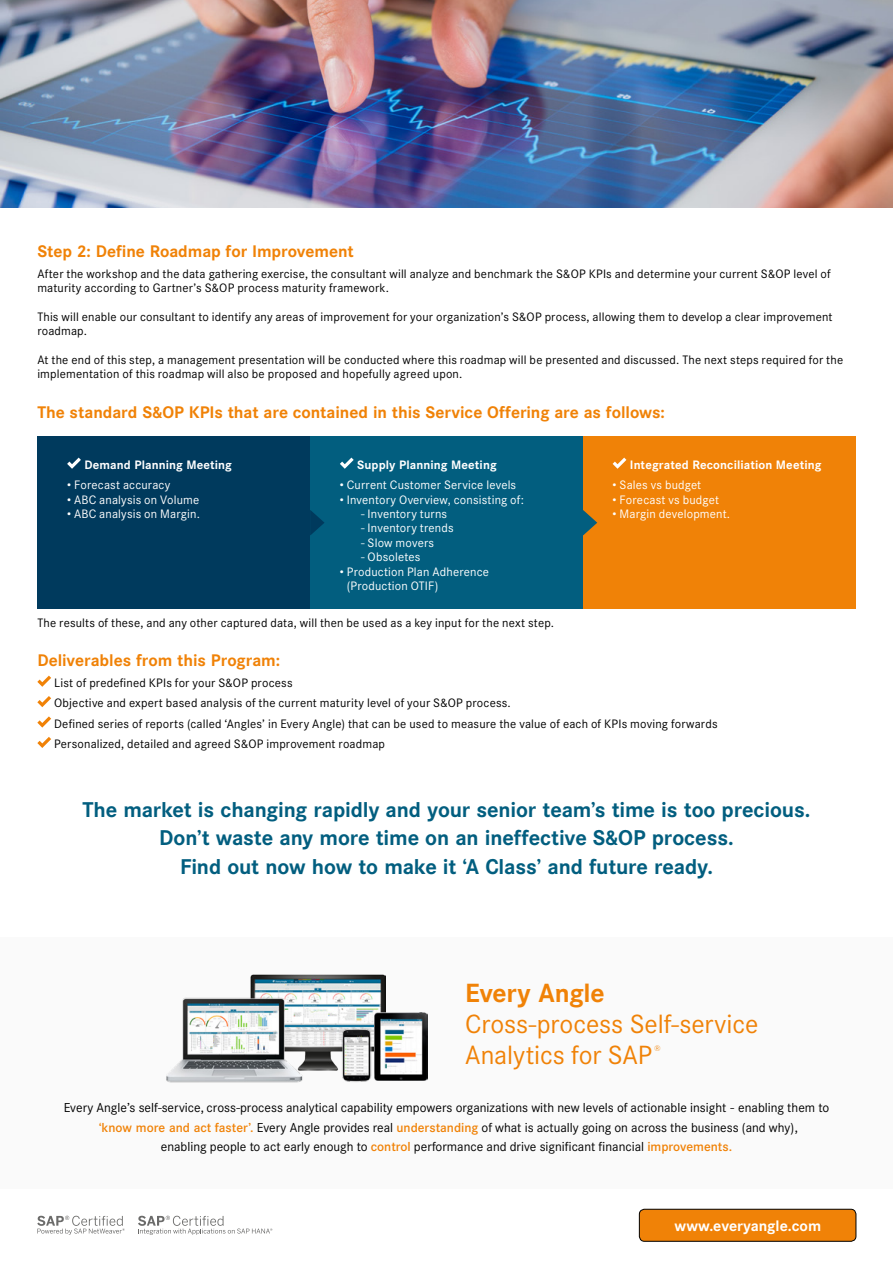
<style>
.page{position:relative;width:893px;height:1263px;background:#fff}
.page>*{position:absolute;margin:0;border:0;box-sizing:border-box;transform-origin:0 0}
.t1{font:25.8px/30.9px "Corporate SBQ";letter-spacing:-.005em;color:#f08207}
.t2{font:700 25.8px "Corporate SBQ";letter-spacing:-.01em;color:#f08207}
.t3{font:700 21px/28.5px "Corporate SBQ";letter-spacing:-.01em;color:#025e7f;text-align:center}
.t4{font:700 16.5px "Corporate SBQ";color:#f08207}
.t5{font:700 14.85px "Corporate SBQ";color:#fff}
.t6{font:12.75px/19.5px "Corporate SBQ";color:#000;text-align:center}
.t7{font:12px/14.4px "Corporate SBQ";letter-spacing:.015em;color:#000}
.t8{font:12px/14.4px "Corporate SBQ";letter-spacing:.015em;color:#fff}
.t9{font:700 12px "Corporate SBQ";letter-spacing:.01em;color:#fff}
.t10{font:7.8px "Corporate SBQ";color:#f08207}
.s1{font-weight:500;color:#f08207}
</style>
<div class="page">
<img style="left:0;top:0;width:893px;height:208px">
<svg style="left:37px;top:676px;width:14px;height:11px"></svg>
<svg style="left:37px;top:696px;width:14px;height:11px"></svg>
<svg style="left:37px;top:716px;width:14px;height:11px"></svg>
<svg style="left:37px;top:737px;width:14px;height:11px"></svg>
<div style="left:37px;top:437px;width:273px;height:172px;background:#003a5d"></div>
<div style="left:310px;top:437px;width:273px;height:172px;background:#025e7f"></div>
<div style="left:583px;top:437px;width:273px;height:172px;background:#f08207"></div>
<svg style="left:310px;top:510px;width:14px;height:25px"></svg>
<svg style="left:583px;top:510px;width:14px;height:25px"></svg>
<svg style="left:340px;top:458px;width:14px;height:11px"></svg>
<svg style="left:67px;top:458px;width:14px;height:11px"></svg>
<svg style="left:613px;top:458px;width:13px;height:11px"></svg>
<div style="left:0;top:937px;width:893px;height:253px;background:#fafafa"></div>
<img style="left:251px;top:974px;width:135px;height:96px">
<img style="left:374px;top:1013px;width:53px;height:68px">
<img style="left:166px;top:994px;width:149px;height:89px">
<img style="left:341px;top:1028px;width:30px;height:54px">
<div style="left:639px;top:1209px;width:217px;height:32px;background:#f08207;border-radius:5px"></div>
<div style="left:639px;top:1209px;width:217px;height:32px;border:1px solid #000;border-radius:5px"></div>
<svg style="left:37px;top:1216px;width:88px;height:19px"></svg>
<svg style="left:138px;top:1216px;width:134px;height:19px"></svg>
<h3 class="t4" style="left:37px;top:241px;width:318px">Step 2: Define Roadmap for Improvement</h3>
<p class="t7" style="left:37px;top:266px;width:795px">After the workshop and the data gathering exercise, the consultant will analyze and benchmark the S&amp;OP KPIs and determine your current S&amp;OP level of maturity according to Gartner’s S&amp;OP process maturity framework.</p>
<p class="t7" style="left:37px;top:309px;width:797px">This will enable our consultant to identify any areas of improvement for your organization’s S&amp;OP process, allowing them to develop a clear improvement roadmap.</p>
<p class="t7" style="left:37px;top:353px;width:807px">At the end of this step, a management presentation will be conducted where this roadmap will be presented and discussed. The next steps required for the implementation of this roadmap will also be proposed and hopefully agreed upon.</p>
<h3 class="t4" style="left:37px;top:402px;width:629px">The standard S&amp;OP KPIs that are contained in this Service Offering are as follows:</h3>
<p class="t9" style="left:357px;top:457px;width:141px">Supply Planning Meeting</p>
<p class="t8" style="left:340px;top:478px;width:178px">• Current Customer Service levels</p>
<p class="t8" style="left:340px;top:492px;width:186px">• Inventory Overview, consisting of:</p>
<p class="t8" style="left:361px;top:507px;width:88px">- Inventory turns</p>
<p class="t8" style="left:361px;top:521px;width:94px">- Inventory trends</p>
<p class="t8" style="left:361px;top:535px;width:74px">- Slow movers</p>
<p class="t8" style="left:361px;top:550px;width:61px">- Obsoletes</p>
<p class="t8" style="left:347px;top:564px;width:144px;text-indent:-7px">• Production Plan Adherence (Production OTIF)</p>
<p class="t9" style="left:84px;top:457px;width:149px">Demand Planning Meeting</p>
<p class="t8" style="left:67px;top:478px;width:105px">• Forecast accuracy</p>
<p class="t8" style="left:67px;top:492px;width:134px">• ABC analysis on Volume</p>
<p class="t8" style="left:67px;top:507px;width:134px">• ABC analysis on Margin.</p>
<p class="t9" style="left:630px;top:457px;width:193px">Integrated Reconciliation Meeting</p>
<p class="t8" style="left:613px;top:478px;width:90px">• Sales vs budget</p>
<p class="t8" style="left:613px;top:492px;width:108px">• Forecast vs budget</p>
<p class="t8" style="left:613px;top:507px;width:119px">• Margin development.</p>
<p class="t7" style="left:37px;top:615px;width:518px">The results of these, and any other captured data, will then be used as a key input for the next step.</p>
<h3 class="t4" style="left:37px;top:650px;width:244px">Deliverables from this Program:</h3>
<p class="t7" style="left:54px;top:672px;width:665px;line-height:20.4px">List of predefined KPIs for your S&amp;OP process<br>Objective and expert based analysis of the current maturity level of your S&amp;OP process.<br>Defined series of reports (called ‘Angles’ in Every Angle) that can be used to measure the value of each of KPIs moving forwards Personalized, detailed and agreed S&amp;OP improvement roadmap</p>
<h2 class="t3" style="left:83px;top:796px;width:729px">The market is changing rapidly and your senior team’s time is too precious.<br>Don’t waste any more time on an ineffective S&amp;OP process.<br>Find out now how to make it ‘A Class’ and future ready.</h2>
<h1 class="t2" style="left:465px;top:977px;width:141px">Every Angle</h1>
<h1 class="t1" style="left:465px;top:1009px;width:295px">Cross-process Self-service<br>Analytics for SAP</h1>
<p class="t10" style="left:654px;top:1043px;width:8px">®</p>
<p class="t6" style="left:64px;top:1098px;width:767px">Every Angle’s self-service, cross-process analytical capability empowers organizations with new levels of actionable insight - enabling them to <span class="s1">‘know more and act faster’.</span> Every Angle provides real <span class="s1">understanding</span> of what is actually going on across the business (and why),<br>enabling people to act early enough to <span class="s1">control</span> performance and drive significant financial <span class="s1">improvements.</span></p>
<p class="t5" style="left:675px;top:1217px;width:148px">www.everyangle.com</p>
</div>
